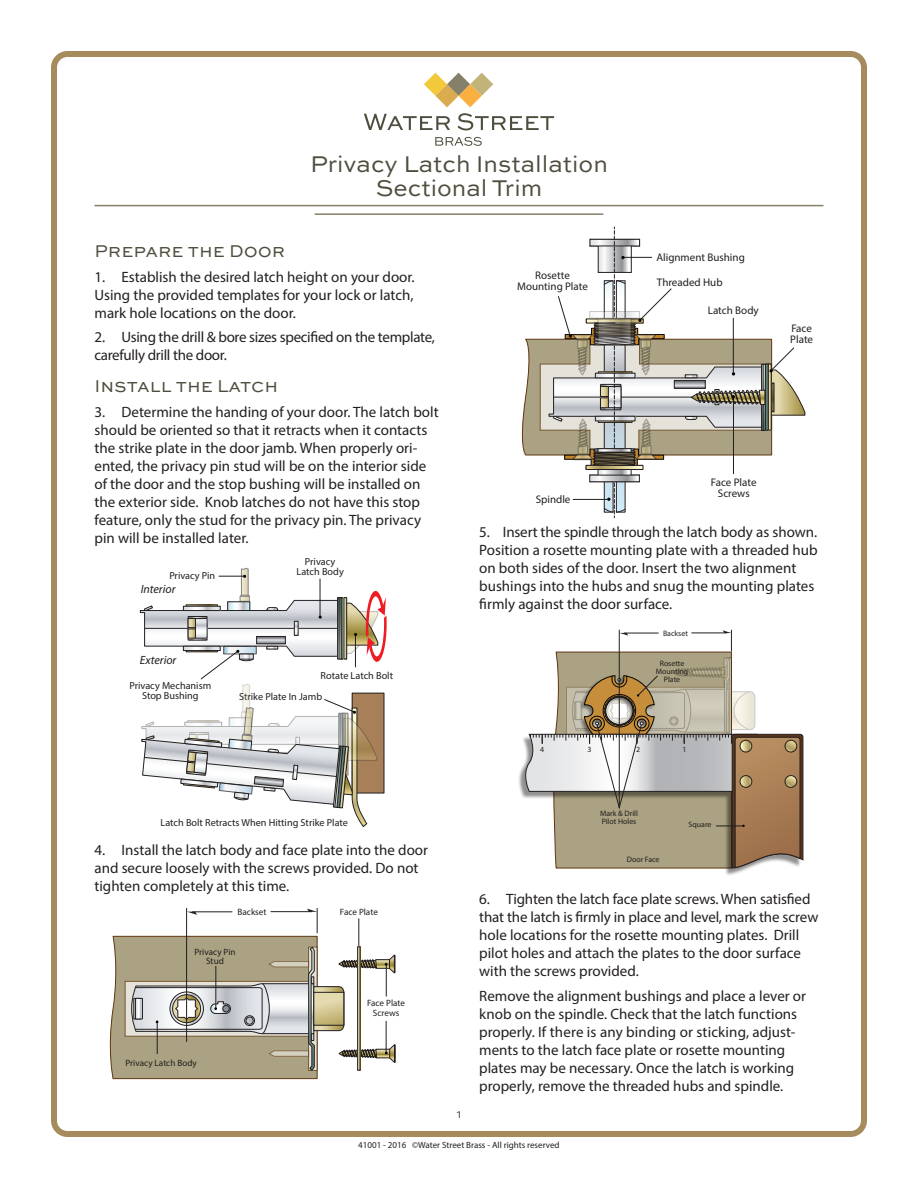
<style>
.page{position:relative;width:918px;height:1188px;background:#fff}
.page>*{position:absolute;margin:0;border:0;box-sizing:border-box;transform-origin:0 0}
.t1{font:24px/24px "Sweet Sans";color:#4f4d3d;text-align:center}
.Sub_Heads{font:18px "Sweet Sans SC";color:#4f4d3d}
.Body_Text{font:15px/18px "Myriad Pro";color:#231f20}
.Body_Text-2{font:15px/18px "Myriad Pro";letter-spacing:-.02em;color:#231f20}
.t2{font:italic 12px "Myriad Pro";color:#211e1e}
.Sub_Heads-2{font:12px "Sweet Sans SC";color:#4f4d3d}
.t3{font:10.95px/10.9px "Myriad Pro";color:#211e1e;text-align:center}
.t4{font:10.2px/10.2px "Myriad Pro";color:#211e1e;text-align:center}
.t5{font:9.15px/9.1px "Myriad Pro";color:#211e1e;text-align:center}
.t6{font:9px "Myriad Pro";color:#231f20}
.t7{font:7.8px/7.8px "Myriad Pro";color:#211e1e}
.t8{font:7.8px "Myriad Pro";color:#231f20}
</style>
<div class="page">
<svg style="left:364px;top:114px;width:86px;height:16px"></svg>
<svg style="left:457px;top:113px;width:97px;height:17px"></svg>
<svg style="left:435px;top:137px;width:47px;height:9px"></svg>
<svg style="left:424px;top:73px;width:69px;height:34px"></svg>
<div style="left:51px;top:51px;width:816px;height:1086px;border:6px solid #a68c5c;border-radius:14px"></div>
<hr style="left:94px;top:205px;width:730px;height:1px;background:#858069">
<hr style="left:315px;top:213px;width:288px;height:2px;background:#858069">
<svg style="left:109px;top:908px;width:287px;height:171px"></svg>
<svg style="left:521px;top:227px;width:285px;height:291px"></svg>
<svg style="left:521px;top:630px;width:283px;height:239px"></svg>
<svg style="left:139px;top:568px;width:248px;height:259px"></svg>
<h1 class="t1" style="left:310px;top:152px;width:299px">Privacy Latch Installation<br>Sectional Trim</h1>
<p class="Sub_Heads" style="left:94px;top:241px;width:192px">Prepare the Door</p>
<p class="Body_Text" style="left:94px;top:267px;width:322px;text-align:justify">1. Establish the desired latch height on your door.<br>Using the provided templates for your lock or latch, mark hole locations on the door.</p>
<p class="Body_Text-2" style="left:94px;top:328px;width:342px">2. Using the drill &amp; bore sizes specified on the template, carefully drill the door.</p>
<p class="Sub_Heads" style="left:94px;top:376px;width:185px">Install the Latch</p>
<p class="Body_Text" style="left:94px;top:402px;width:346px">3. Determine the handing of your door. The latch bolt should be oriented so that it retracts when it contacts the strike plate in the door jamb. When properly ori&shy;ented, the privacy pin stud will be on the interior side of the door and the stop bushing will be installed on the exterior side. Knob latches do not have this stop feature, only the stud for the privacy pin. The privacy pin will be installed later.</p>
<p class="t4" style="left:169px;top:570px;width:47px">Privacy Pin</p>
<p class="t2" style="left:141px;top:581px;width:36px">Interior</p>
<p class="t4" style="left:297px;top:556px;width:49px">Privacy<br>Latch Body</p>
<p class="t2" style="left:140px;top:652px;width:38px">Exterior</p>
<p class="t4" style="left:129px;top:680px;width:83px">Privacy Mechanism<br>Stop Bushing</p>
<p class="t4" style="left:239px;top:665px;width:155px;line-height:20.7px;text-align:left;text-indent:81px">Rotate Latch Bolt<br>Strike Plate In Jamb</p>
<p class="t3" style="left:657px;top:252px;width:90px">Alignment Bushing</p>
<p class="t3" style="left:517px;top:269px;width:72px">Rosette<br>Mounting Plate</p>
<p class="t3" style="left:657px;top:277px;width:67px">Threaded Hub</p>
<p class="t3" style="left:536px;top:494px;width:36px">Spindle</p>
<p class="t3" style="left:708px;top:304px;width:52px">Latch Body</p>
<p class="t3" style="left:790px;top:323px;width:24px;text-align:left">Face<br>Plate</p>
<p class="t3" style="left:711px;top:477px;width:47px">Face Plate<br>Screws</p>
<p class="Body_Text" style="left:479px;top:523px;width:340px">5. Insert the spindle through the latch body as shown.<br>Position a rosette mounting plate with a threaded hub on both sides of the door. Insert the two alignment bushings into the hubs and snug the mounting plates firmly against the door surface.</p>
<p class="t7" style="left:663px;top:629px;width:26px">Backset</p>
<p class="t7" style="left:656px;top:659px;width:34px;text-align:center">Rosette<br>Mounting<br>Plate</p>
<p class="t8" style="left:540px;top:745px;width:6px">4</p>
<p class="t8" style="left:588px;top:745px;width:6px">3</p>
<p class="t8" style="left:636px;top:745px;width:6px">2</p>
<p class="t8" style="left:683px;top:745px;width:6px">1</p>
<p class="t4" style="left:161px;top:817px;width:189px">Latch Bolt Retracts When Hitting Strike Plate</p>
<p class="Body_Text" style="left:94px;top:841px;width:335px">4. Install the latch body and face plate into the door and secure loosely with the screws provided. Do not tighten completely at this time.</p>
<p class="t5" style="left:238px;top:907px;width:30px">Backset</p>
<p class="t5" style="left:194px;top:947px;width:43px">Privacy Pin<br>Stud</p>
<p class="t5" style="left:125px;top:1058px;width:73px">Privacy Latch Body</p>
<p class="t5" style="left:340px;top:907px;width:39px">Face Plate</p>
<p class="t5" style="left:367px;top:999px;width:39px">Face Plate<br>Screws</p>
<p class="Sub_Heads-2" style="left:457px;top:1108px;width:6px">1</p>
<p class="t7" style="left:600px;top:810px;width:39px">Mark &amp; Drill<br>Pilot Holes</p>
<p class="t7" style="left:627px;top:856px;width:34px">Door Face</p>
<p class="t7" style="left:689px;top:820px;width:24px">Square</p>
<p class="Body_Text" style="left:479px;top:890px;width:341px">6. Tighten the latch face plate screws. When satisfied that the latch is firmly in place and level, mark the screw hole locations for the rosette mounting plates. Drill pilot holes and attach the plates to the door surface with the screws provided.</p>
<p class="Body_Text" style="left:479px;top:986px;width:328px">Remove the alignment bushings and place a lever or knob on the spindle. Check that the latch functions properly. If there is any binding or sticking, adjust&shy;ments to the latch face plate or rosette mounting plates may be necessary. Once the latch is working properly, remove the threaded hubs and spindle.</p>
<p class="t6" style="left:358px;top:1140px;width:203px">41001 - 2016 ©Water Street Brass - All rights reserved</p>
</div>
